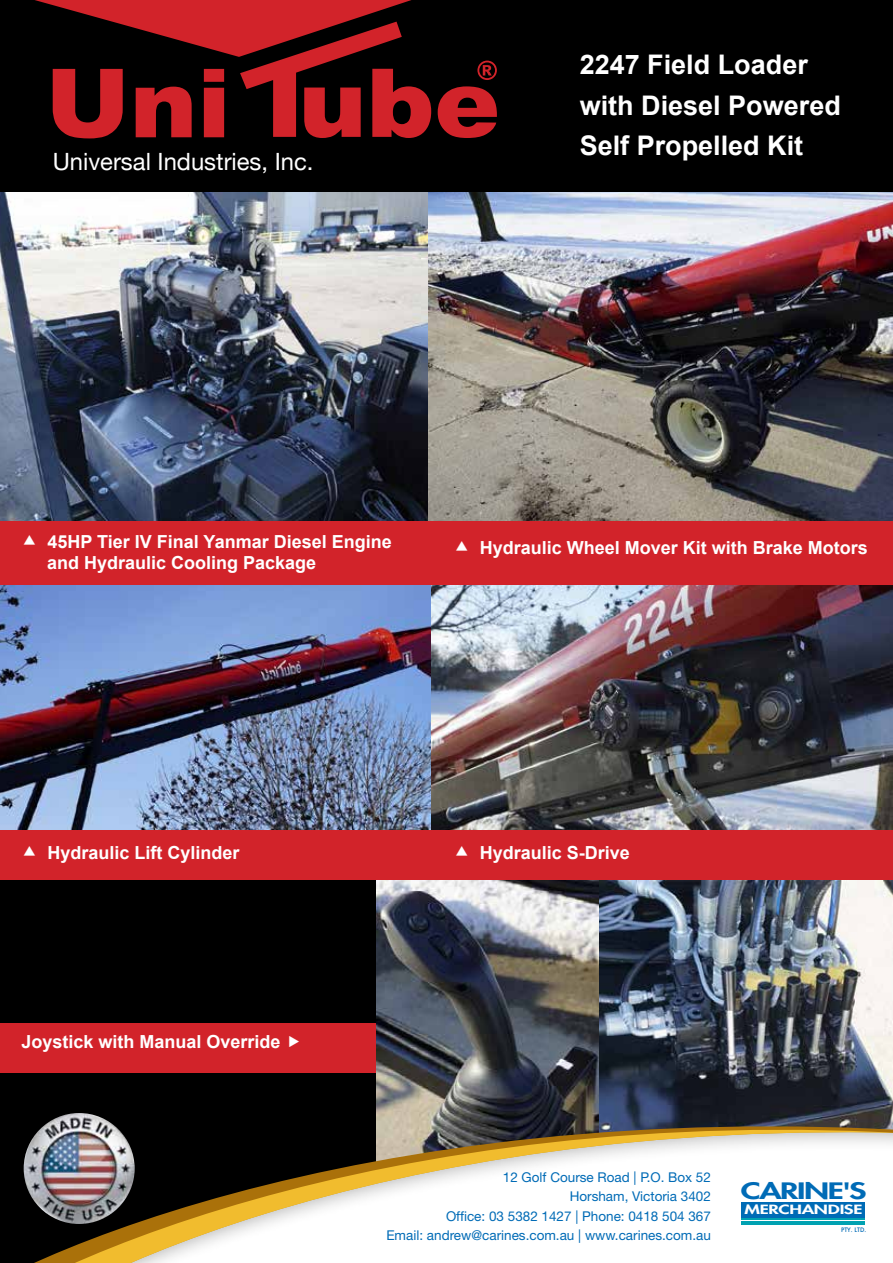
<style>
.page{position:relative;width:893px;height:1263px;background:#fff}
.page>*{position:absolute;margin:0;border:0;box-sizing:border-box;transform-origin:0 0}
.t1{font:700 27px/41px "Arial";color:#fff}
.t2{font:23.85px "Helvetica Neue";color:#fff}
.t3{font:800 22.05px "Futura";letter-spacing:-.045em;color:#006bb6;scale:1.5 1}
.t4{font:700 18px/21.6px "Arial";color:#fff}
.t5{font:13.5px "Helvetica Neue";color:#006bb6}
.t6{font:800 12.45px "Futura";letter-spacing:-.01em;color:#fff;scale:1.5 1}
.t7{font:500 6px "Futura";color:#006bb6}
</style>
<div class="page">
<div style="left:0;top:878px;width:390px;height:290px;background:#000"></div>
<div style="left:0;top:1023px;width:893px;height:49px;background:#d2232a"></div>
<img style="left:376px;top:880px;width:224px;height:224px">
<img style="left:600px;top:880px;width:293px;height:224px">
<svg style="left:376px;top:1104px;width:517px;height:4px;background:#3f424b"></svg>
<svg style="left:39px;top:1108px;width:854px;height:22px"></svg>
<div style="left:0;top:1130px;width:893px;height:133px;background:#000;opacity:.29"></div>
<div style="left:0;top:0;width:893px;height:192px;background:#000"></div>
<svg style="left:477px;top:61px;width:20px;height:19px"></svg>
<svg style="left:438px;top:86px;width:59px;height:52px"></svg>
<svg style="left:35px;top:0;width:396px;height:138px"></svg>
<img style="left:24px;top:1113px;width:111px;height:111px;border-radius:55px">
<img style="left:0;top:192px;width:428px;height:329px">
<img style="left:428px;top:192px;width:465px;height:329px">
<img style="left:0;top:585px;width:893px;height:245px">
<div style="left:0;top:521px;width:893px;height:64px;background:#d2232a"></div>
<div style="left:0;top:830px;width:893px;height:50px;background:#d2232a"></div>
<div style="left:742px;top:1202px;width:123px;height:15px;background:#006bb6"></div>
<hr style="left:741px;top:1218px;width:124px;height:2px;background:#00a2b2">
<hr style="left:741px;top:1221px;width:124px;height:1px;background:#00a2b2">
<hr style="left:741px;top:1223px;width:124px;height:2px;background:#00a2b2">
<p class="t2" style="left:53px;top:144px;width:262px">Universal Industries, Inc.</p>
<p class="t1" style="left:580px;top:45px;width:263px">2247 Field Loader with Diesel Powered<br>Self Propelled Kit</p>
<p class="t4" style="left:47px;top:531px;width:346px">45HP Tier IV Final Yanmar Diesel Engine and Hydraulic Cooling Package</p>
<p class="t4" style="left:480px;top:537px;width:390px">Hydraulic Wheel Mover Kit with Brake Motors</p>
<p class="t4" style="left:48px;top:842px;width:194px">Hydraulic Lift Cylinder</p>
<p class="t4" style="left:480px;top:842px;width:152px">Hydraulic S-Drive</p>
<p class="t4" style="left:22px;top:1031px;width:261px">Joystick with Manual Override</p>
<p class="t5" style="left:503px;top:1168px;width:210px">12 Golf Course Road | P.O. Box 52</p>
<p class="t5" style="left:570px;top:1188px;width:143px">Horsham, Victoria 3402</p>
<p class="t5" style="left:446px;top:1207px;width:266px">Office: 03 5382 1427 | Phone: 0418 504 367</p>
<p class="t5" style="left:386px;top:1227px;width:326px">Email: andrew@carines.com.au | www.carines.com.au</p>
<p class="t3" style="left:741px;top:1176px;width:85px">CARINE'S</p>
<p class="t6" style="left:744px;top:1201px;width:80px">MERCHANDISE</p>
<p class="t7" style="left:841px;top:1226px;width:27px">PTY. LTD.</p>
</div>
